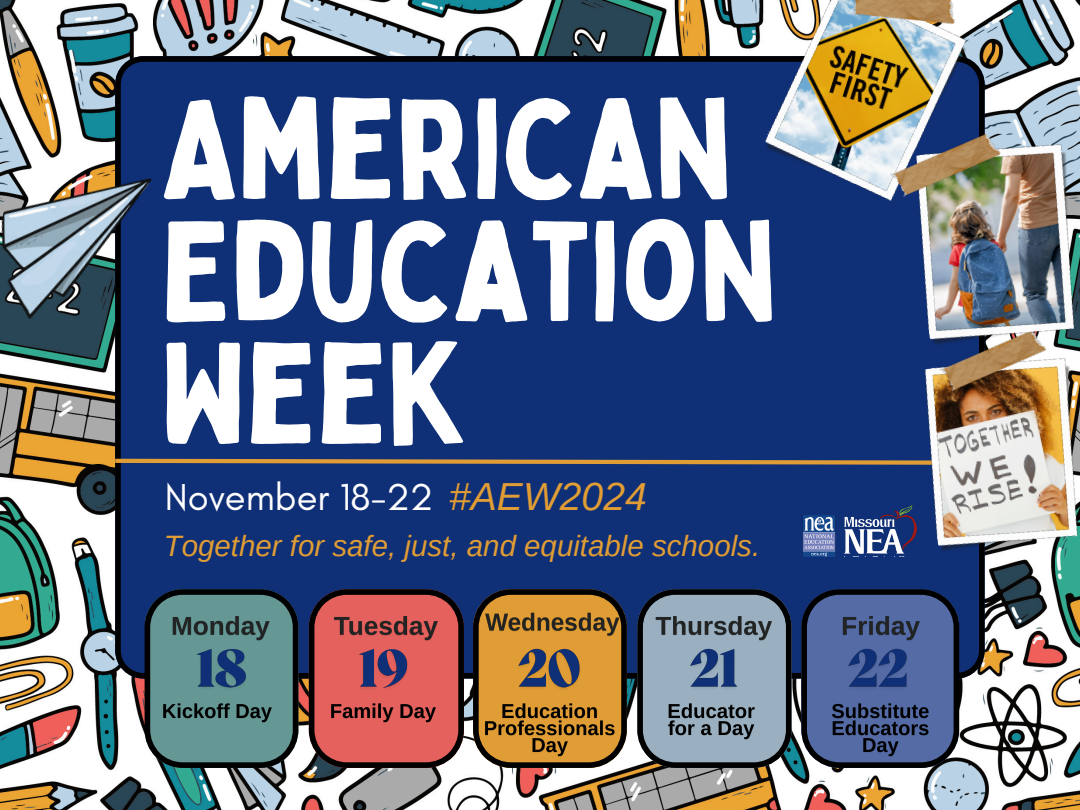
<style>
.page{position:relative;width:1080px;height:810px;background:#fff}
.page>*{position:absolute;margin:0;border:0;box-sizing:border-box;transform-origin:0 0}
.t1{font:139.19px/122.4px "Bobby Jones";color:#fff}
.t2{font:38.19px "Glacial Indifference";color:#fff}
.t3{font:italic 29.5px "Arimo";color:#e19d35}
.s1{font-family:"Arimo";font-style:italic;font-size:39.12px;color:#e19d35}
</style>
<div class="page">
<img style="left:0;top:0;width:1080px;height:810px">
<div style="left:115px;top:56px;width:870px;height:623px;background:#0f2f76"></div>
<img style="left:0;top:155px;width:152px;height:180px">
<svg style="left:145px;top:589px;width:153px;height:179px"></svg>
<svg style="left:309px;top:589px;width:155px;height:179px"></svg>
<svg style="left:473px;top:589px;width:154px;height:179px"></svg>
<svg style="left:637px;top:589px;width:155px;height:179px"></svg>
<svg style="left:801px;top:589px;width:158px;height:179px"></svg>
<svg style="left:111px;top:457px;width:792px;height:10px"></svg>
<img style="left:760px;top:0;width:216px;height:209px">
<img style="left:840px;top:0;width:123px;height:68px">
<img style="left:903px;top:357px;width:177px;height:206px">
<img style="left:933px;top:357px;width:117px;height:63px">
<img style="left:894px;top:126px;width:186px;height:231px">
<img style="left:884px;top:104px;width:121px;height:122px">
<img style="left:843px;top:498px;width:78px;height:58px">
<img style="left:171px;top:611px;width:102px;height:33px">
<img style="left:161px;top:700px;width:112px;height:25px">
<img style="left:332px;top:611px;width:108px;height:33px">
<img style="left:330px;top:700px;width:107px;height:25px">
<img style="left:483px;top:608px;width:139px;height:31px">
<img style="left:484px;top:700px;width:132px;height:58px">
<img style="left:653px;top:611px;width:121px;height:33px">
<img style="left:667px;top:700px;width:89px;height:42px">
<img style="left:841px;top:611px;width:81px;height:33px">
<img style="left:831px;top:700px;width:100px;height:58px">
<img style="left:192px;top:643px;width:59px;height:60px">
<img style="left:513px;top:643px;width:72px;height:60px">
<img style="left:685px;top:643px;width:58px;height:60px">
<img style="left:844px;top:643px;width:68px;height:60px">
<img style="left:355px;top:643px;width:58px;height:60px">
<img style="left:792px;top:484px;width:51px;height:105px">
<p class="t1" style="left:161px;top:85px;width:618px">AMERICAN<br>EDUCATION<br>WEEK</p>
<p class="t2" style="left:165px;top:473px;width:484px">November 18-22 <span class="s1">#AEW2024</span></p>
<p class="t3" style="left:164px;top:529px;width:598px">Together for safe, just, and equitable schools.</p>
</div>
